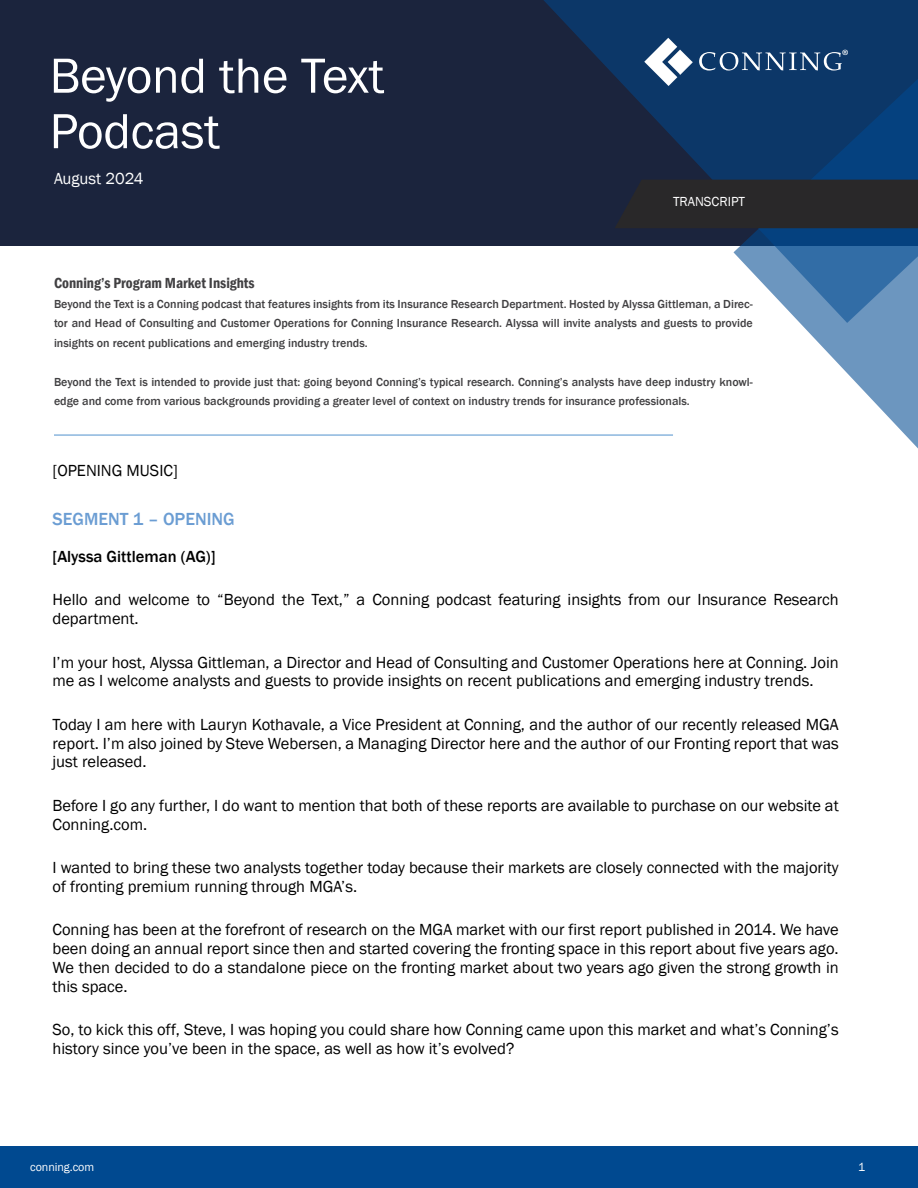
<style>
.page{position:relative;width:918px;height:1188px;background:#fff}
.page>*{position:absolute;margin:0;border:0;box-sizing:border-box;transform-origin:0 0}
.t1{font:51px/55.5px "Franklin Gothic";letter-spacing:-.005em;color:#fff}
.t2{font:500 18px "Franklin Gothic";color:#6b9dd3}
.t3{font:16.65px "Myriad Pro";color:#fff}
.t4{font:16.5px/18.8px "Franklin Gothic";color:#000}
.t5{font:500 16.5px "Franklin Gothic";color:#000}
.t6{font:16.5px "Franklin Gothic";color:#fff}
.t7{font:600 condensed 15px "Franklin Gothic";color:#414042}
.t8{font:13.5px "Franklin Gothic";color:#fff}
.t9{font:500 12px/19.5px "Franklin Gothic";color:#414042;text-align:justify}
.t10{font:12px "Franklin Gothic";letter-spacing:-.005em;color:#fff}
</style>
<div class="page">
<div style="left:0;top:0;width:918px;height:246px;background:#1b243d"></div>
<svg style="left:544px;top:0;width:189px;height:180px;fill:#0c3768"></svg>
<svg style="left:733px;top:0;width:185px;height:449px"></svg>
<div style="left:0;top:1147px;width:918px;height:41px;background:#004990"></div>
<svg style="left:699px;top:52px;width:143px;height:19px;background:#42648a"></svg>
<svg style="left:644px;top:38px;width:48px;height:48px;background:#778faa"></svg>
<div style="left:615px;top:180px;width:303px;height:48px;background:#292829"></div>
<hr style="left:54px;top:435px;width:619px;height:1px;background:#5091cd">
<h1 class="t1" style="left:50px;top:49px;width:336px">Beyond the Text<br>Podcast</h1>
<p class="t6" style="left:54px;top:168px;width:91px">August 2024</p>
<p class="t8" style="left:673px;top:193px;width:74px">TRANSCRIPT</p>
<p class="t7" style="left:54px;top:273px;width:202px">Conning’s Program Market Insights</p>
<p class="t9" style="left:54px;top:294px;width:700px">Beyond the Text is a Conning podcast that features insights from its Insurance Research Department. Hosted by Alyssa Gittleman, a Direc&shy;tor and Head of Consulting and Customer Operations for Conning Insurance Research. Alyssa will invite analysts and guests to provide insights on recent publications and emerging industry trends.</p>
<p class="t9" style="left:54px;top:372px;width:700px">Beyond the Text is intended to provide just that: going beyond Conning’s typical research. Conning’s analysts have deep industry knowl&shy;edge and come from various backgrounds providing a greater level of context on industry trends for insurance professionals.</p>
<p class="t3" style="left:842px;top:45px;width:8px">®</p>
<p class="t4" style="left:52px;top:461px;width:127px">[OPENING MUSIC]</p>
<p class="t2" style="left:52px;top:508px;width:184px">SEGMENT 1 – OPENING</p>
<p class="t5" style="left:52px;top:546px;width:165px">[Alyssa Gittleman (AG)]</p>
<p class="t4" style="left:52px;top:591px;width:788px">Hello and welcome to “Beyond the Text,” a Conning podcast featuring insights from our Insurance Research department.</p>
<p class="t4" style="left:52px;top:653px;width:788px">I’m your host, Alyssa Gittleman, a Director and Head of Consulting and Customer Operations here at Conning. Join me as I welcome analysts and guests to provide insights on recent publications and emerging industry trends.</p>
<p class="t4" style="left:52px;top:715px;width:788px;text-align:justify">Today I am here with Lauryn Kothavale, a Vice President at Conning, and the author of our recently released MGA report. I’m also joined by Steve Webersen, a Managing Director here and the author of our Fronting report that was just released.</p>
<p class="t4" style="left:52px;top:796px;width:788px">Before I go any further, I do want to mention that both of these reports are available to purchase on our website at<br>Conning.com.</p>
<p class="t4" style="left:52px;top:859px;width:788px">I wanted to bring these two analysts together today because their markets are closely connected with the majority of fronting premium running through MGA’s.</p>
<p class="t4" style="left:52px;top:921px;width:788px;text-align:justify">Conning has been at the forefront of research on the MGA market with our first report published in 2014. We have been doing an annual report since then and started covering the fronting space in this report about five years ago.<br>We then decided to do a standalone piece on the fronting market about two years ago given the strong growth in this space.</p>
<p class="t4" style="left:52px;top:1021px;width:788px">So, to kick this off, Steve, I was hoping you could share how Conning came upon this market and what’s Conning’s history since you’ve been in the space, as well as how it’s evolved?</p>
<p class="t10" style="left:30px;top:1159px;width:65px">conning.com</p>
<p class="t10" style="left:858px;top:1159px;width:9px">1</p>
</div>
